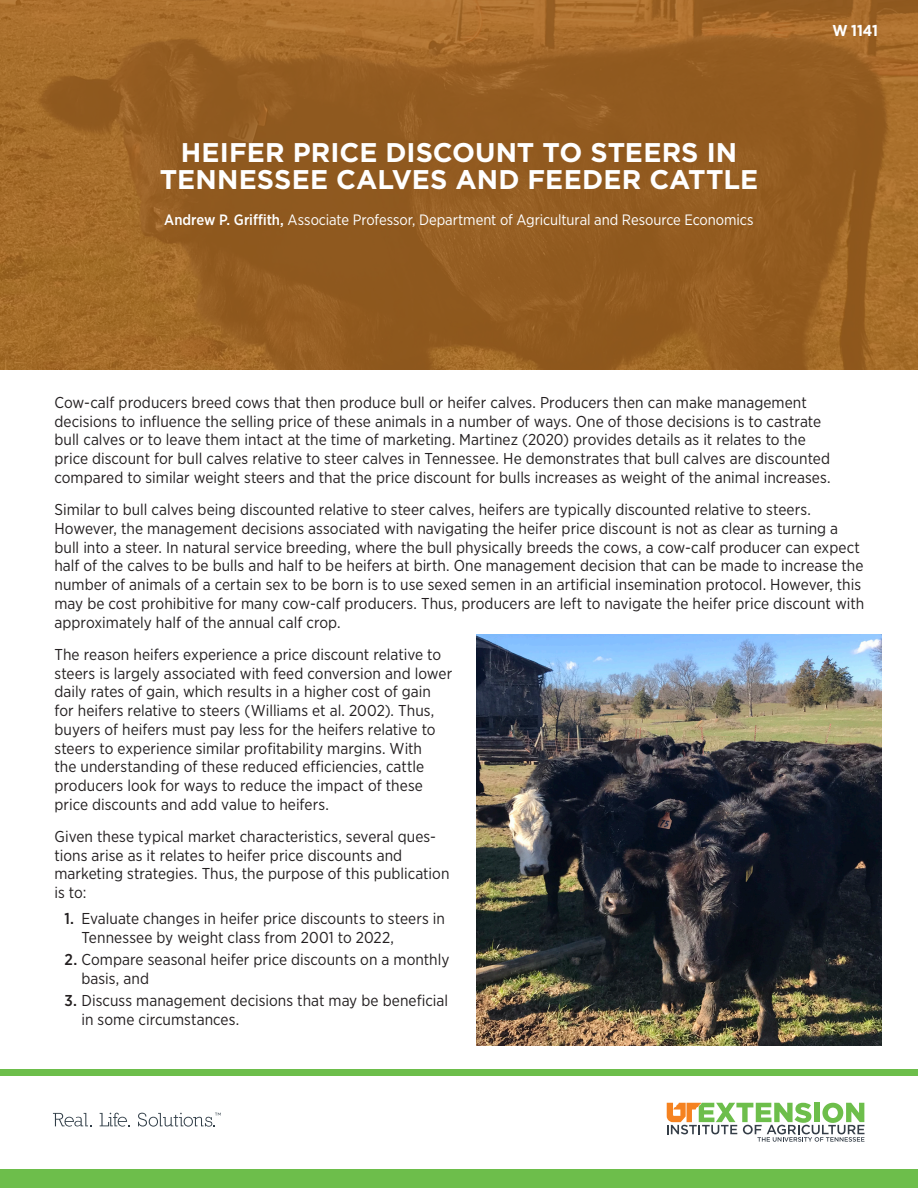
<style>
.page{position:relative;width:918px;height:1188px;background:#fff}
.page>*{position:absolute;margin:0;border:0;box-sizing:border-box;transform-origin:0 0}
.t1{font:700 27px/27px "Gotham";color:#fff;text-align:center}
.Body_Text{font:15.75px/18.8px "Gotham Narrow";color:#231f20}
.t2{font:700 15.75px "Gotham Narrow";color:#fff}
.t3{font:15px "Gotham Narrow";letter-spacing:-.005em;color:#fff}
.s1{font-weight:500}
</style>
<div class="page">
<div style="left:0;top:1170px;width:918px;height:18px;background:#6dbe4b"></div>
<div style="left:0;top:1069px;width:918px;height:6px;background:#6dbe4b"></div>
<svg style="left:53px;top:1113px;width:38px;height:14px"></svg>
<svg style="left:100px;top:1113px;width:30px;height:14px"></svg>
<svg style="left:667px;top:1103px;width:197px;height:39px"></svg>
<svg style="left:138px;top:1113px;width:83px;height:14px"></svg>
<svg style="left:0;top:0;width:918px;height:369px;fill:#945c21"></svg>
<img style="left:476px;top:634px;width:406px;height:411px">
<h1 class="t1" style="left:160px;top:139px;width:600px">HEIFER PRICE DISCOUNT TO STEERS IN<br>TENNESSEE CALVES AND FEEDER CATTLE</h1>
<p class="t3" style="left:164px;top:210px;width:591px"><span class="s1">Andrew P. Griffith,</span> Associate Professor, Department of Agricultural and Resource Economics</p>
<p class="t2" style="left:832px;top:21px;width:47px">W 1141</p>
<p class="Body_Text" style="left:54px;top:393px;width:778px">Cow-calf producers breed cows that then produce bull or heifer calves. Producers then can make management decisions to influence the selling price of these animals in a number of ways. One of those decisions is to castrate bull calves or to leave them intact at the time of marketing. Martinez (2020) provides details as it relates to the price discount for bull calves relative to steer calves in Tennessee. He demonstrates that bull calves are discounted compared to similar weight steers and that the price discount for bulls increases as weight of the animal increases.</p>
<p class="Body_Text" style="left:54px;top:500px;width:811px">Similar to bull calves being discounted relative to steer calves, heifers are typically discounted relative to steers.<br>However, the management decisions associated with navigating the heifer price discount is not as clear as turning a bull into a steer. In natural service breeding, where the bull physically breeds the cows, a cow-calf producer can expect half of the calves to be bulls and half to be heifers at birth. One management decision that can be made to increase the number of animals of a certain sex to be born is to use sexed semen in an artificial insemination protocol. However, this may be cost prohibitive for many cow-calf producers. Thus, producers are left to navigate the heifer price discount with approximately half of the annual calf crop.</p>
<p class="Body_Text" style="left:54px;top:645px;width:399px">The reason heifers experience a price discount relative to steers is largely associated with feed conversion and lower daily rates of gain, which results in a higher cost of gain for heifers relative to steers (Williams et al. 2002). Thus, buyers of heifers must pay less for the heifers relative to steers to experience similar profitability margins. With<br>the understanding of these reduced efficiencies, cattle producers look for ways to reduce the impact of these price discounts and add value to heifers.</p>
<p class="Body_Text" style="left:54px;top:827px;width:397px">Given these typical market characteristics, several ques&shy;tions arise as it relates to heifer price discounts and marketing strategies. Thus, the purpose of this publication is to:</p>
<p class="Body_Text" style="left:81px;top:909px;width:365px;text-indent:-17px"><span class="s1">1.</span> Evaluate changes in heifer price discounts to steers in<br>Tennessee by weight class from 2001 to 2022,</p>
<p class="Body_Text" style="left:81px;top:950px;width:370px;text-indent:-17px"><span class="s1">2.</span> Compare seasonal heifer price discounts on a monthly basis, and</p>
<p class="Body_Text" style="left:81px;top:991px;width:368px;text-indent:-17px"><span class="s1">3.</span> Discuss management decisions that may be beneficial in some circumstances.</p>
</div>
